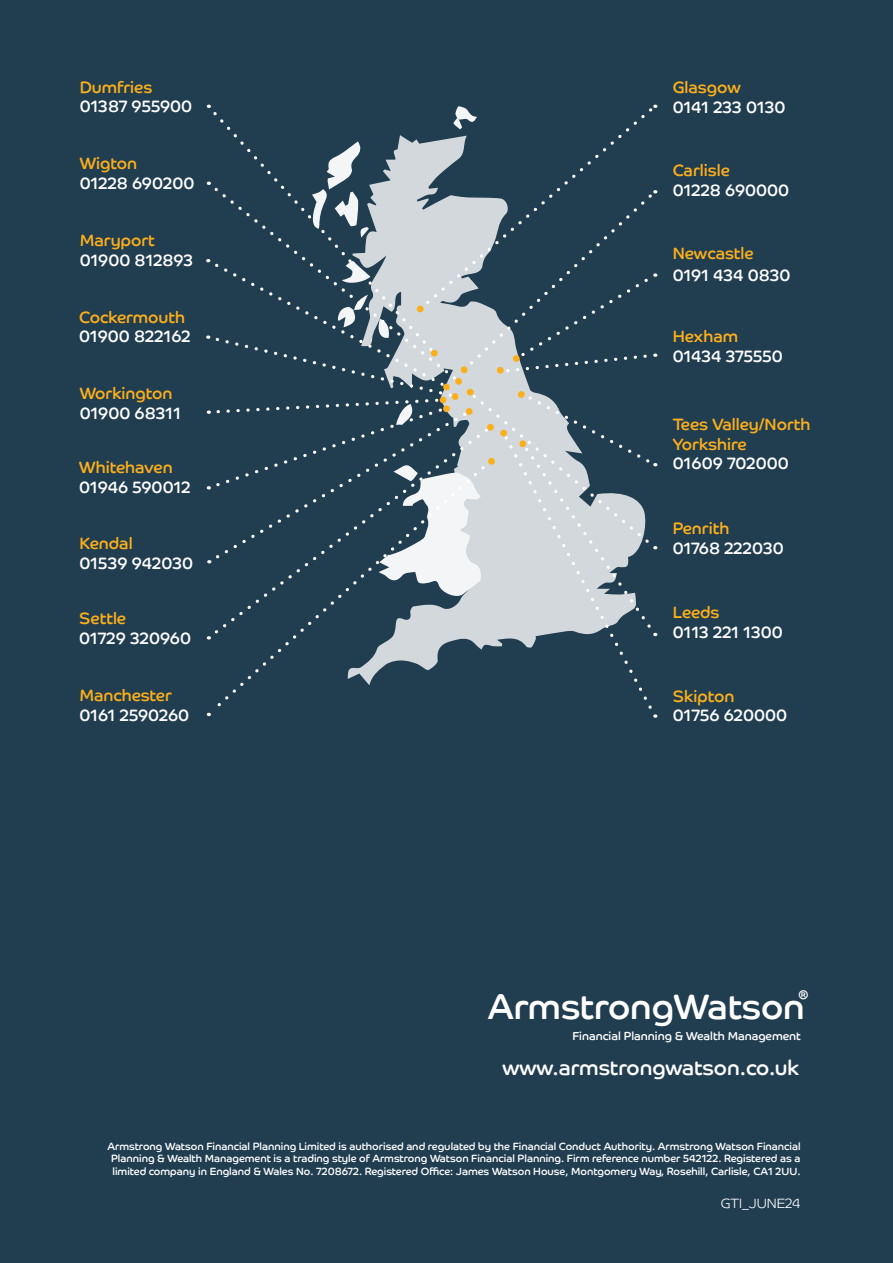
<style>
.page{position:relative;width:893px;height:1263px;background:#213d50}
.page>*{position:absolute;margin:0;border:0;box-sizing:border-box;transform-origin:0 0}
.t1{font:35.55px "Co Headline";color:#fff}
.t2{font:21px "Co Headline";color:#fff}
.t3{font:16.5px "Co Headline";color:#fff}
.t4{font:16.5px "Co Headline";color:#fbaf1b}
.t5{font:300 13.5px "Co Headline";color:#fff}
.t6{font:12.3px "Co Headline";color:#fff}
.t7{font:11.7px "Co Headline";color:#fff}
.t8{font:10.5px/12.6px "Co Headline";color:#fff;text-align:center}
</style>
<div class="page">
<svg style="left:435px;top:105px;width:220px;height:36px"></svg>
<svg style="left:208px;top:141px;width:448px;height:577px"></svg>
<div style="left:500px;top:430px;width:7px;height:6px;background:#fbaf1b;border-radius:50%"></div>
<div style="left:519px;top:440px;width:7px;height:7px;background:#fbaf1b;border-radius:50%"></div>
<div style="left:467px;top:389px;width:7px;height:6px;background:#fbaf1b;border-radius:50%"></div>
<p class="t4" style="left:80px;top:77px;width:74px">Dumfries</p>
<p class="t3" style="left:80px;top:97px;width:114px">01387 955900</p>
<p class="t4" style="left:80px;top:154px;width:59px">Wigton</p>
<p class="t3" style="left:80px;top:173px;width:116px">01228 690200</p>
<p class="t4" style="left:80px;top:230px;width:77px">Maryport</p>
<p class="t3" style="left:80px;top:250px;width:115px">01900 812893</p>
<p class="t4" style="left:79px;top:307px;width:107px">Cockermouth</p>
<p class="t3" style="left:79px;top:327px;width:113px">01900 822162</p>
<p class="t4" style="left:80px;top:383px;width:94px">Workington</p>
<p class="t3" style="left:80px;top:403px;width:103px">01900 68311</p>
<p class="t4" style="left:79px;top:458px;width:95px">Whitehaven</p>
<p class="t3" style="left:79px;top:477px;width:113px">01946 590012</p>
<p class="t4" style="left:673px;top:77px;width:70px">Glasgow</p>
<p class="t3" style="left:673px;top:97px;width:114px">0141 233 0130</p>
<p class="t4" style="left:673px;top:160px;width:59px">Carlisle</p>
<p class="t3" style="left:673px;top:180px;width:118px">01228 690000</p>
<p class="t4" style="left:673px;top:243px;width:82px">Newcastle</p>
<p class="t3" style="left:673px;top:265px;width:119px">0191 434 0830</p>
<p class="t4" style="left:673px;top:326px;width:67px">Hexham</p>
<p class="t3" style="left:673px;top:346px;width:112px">01434 375550</p>
<p class="t4" style="left:673px;top:414px;width:139px">Tees Valley/North</p>
<p class="t4" style="left:673px;top:434px;width:75px">Yorkshire</p>
<p class="t3" style="left:673px;top:454px;width:117px">01609 702000</p>
<p class="t4" style="left:673px;top:518px;width:58px">Penrith</p>
<p class="t4" style="left:80px;top:533px;width:55px">Kendal</p>
<p class="t3" style="left:673px;top:538px;width:113px">01768 222030</p>
<p class="t3" style="left:80px;top:553px;width:115px">01539 942030</p>
<p class="t4" style="left:79px;top:608px;width:48px">Settle</p>
<p class="t3" style="left:79px;top:628px;width:113px">01729 320960</p>
<p class="t4" style="left:79px;top:685px;width:94px">Manchester</p>
<p class="t3" style="left:79px;top:705px;width:111px">0161 2590260</p>
<p class="t4" style="left:673px;top:602px;width:48px">Leeds</p>
<p class="t3" style="left:673px;top:622px;width:111px">0113 221 1300</p>
<p class="t4" style="left:673px;top:686px;width:63px">Skipton</p>
<p class="t3" style="left:673px;top:706px;width:116px">01756 620000</p>
<p class="t6" style="left:798px;top:987px;width:11px">®</p>
<p class="t1" style="left:488px;top:985px;width:319px">ArmstrongWatson</p>
<p class="t7" style="left:572px;top:1029px;width:230px">Financial Planning &amp; Wealth Management</p>
<p class="t2" style="left:502px;top:1055px;width:298px">www.armstrongwatson.co.uk</p>
<p class="t8" style="left:107px;top:1140px;width:695px">Armstrong Watson Financial Planning Limited is authorised and regulated by the Financial Conduct Authority. Armstrong Watson Financial<br>Planning &amp; Wealth Management is a trading style of Armstrong Watson Financial Planning. Firm reference number 542122. Registered as a limited company in England &amp; Wales No. 7208672. Registered Office: James Watson House, Montgomery Way, Rosehill, Carlisle, CA1 2UU.</p>
<p class="t5" style="left:721px;top:1191px;width:81px">GTI_JUNE24</p>
</div>
